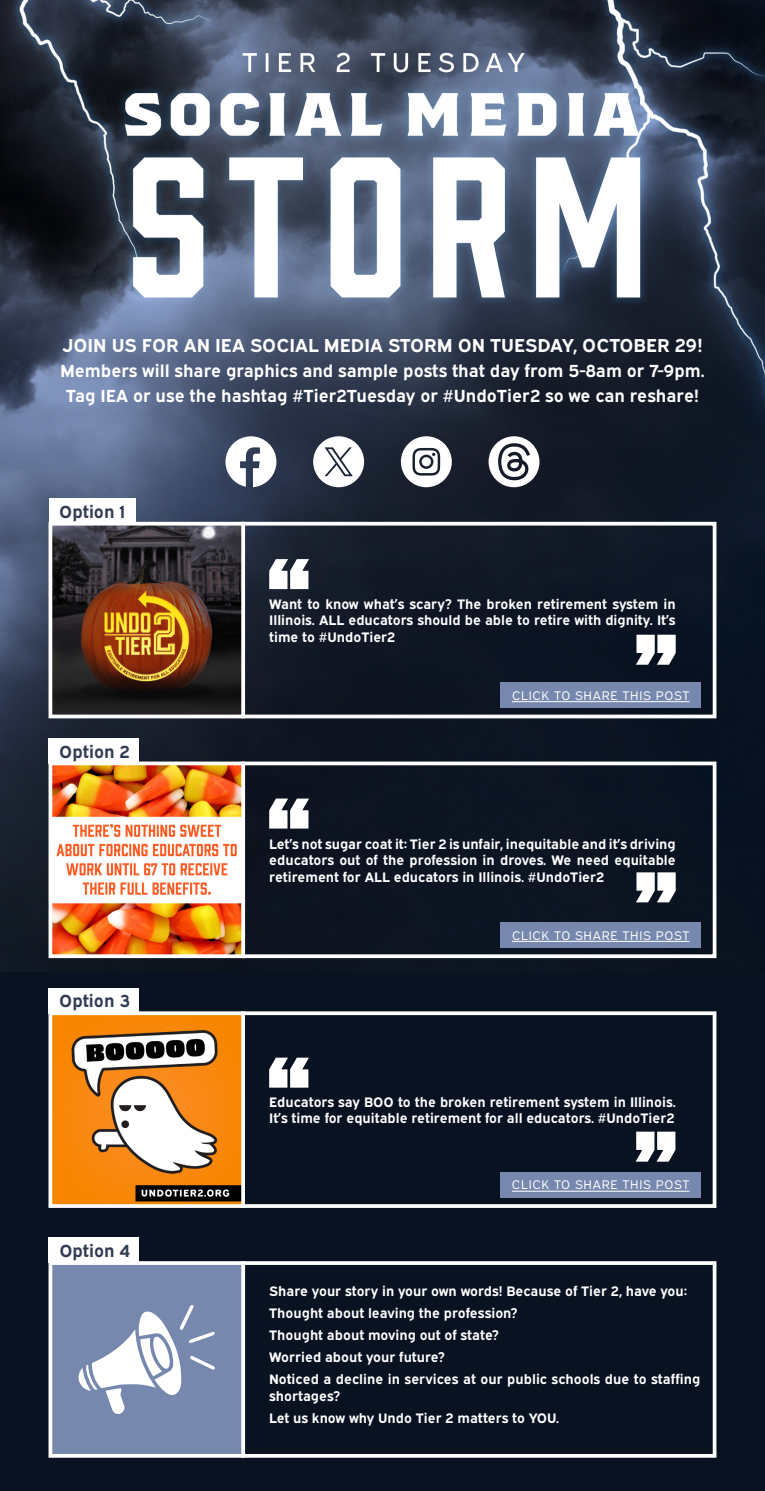
<style>
.page{position:relative;width:765px;height:1491px;background:#fff}
.page>*{position:absolute;margin:0;border:0;box-sizing:border-box;transform-origin:0 0}
.t1{font:700 18.75px "Expressway Rg";color:#fff}
.t2{font:700 17.5px/25px "Expressway Rg";color:#fff;text-align:center}
.t3{font:700 17.5px "Expressway Rg";color:#313b52}
.t4{font:700 13.75px/16.5px "Expressway Rg";color:#fff;text-align:justify}
.t5{font:12.5px "Expressway Bk";letter-spacing:.06em;color:#fff}
</style>
<div class="page">
<img style="left:0;top:0;width:765px;height:972px">
<div style="left:241px;top:522px;width:475px;height:196px;border:4px solid #fff"></div>
<div style="left:49px;top:498px;width:87px;height:26px;background:#fff"></div>
<img style="left:54px;top:527px;width:186px;height:186px">
<div style="left:49px;top:522px;width:196px;height:196px;border:4px solid #fff"></div>
<svg style="left:269px;top:559px;width:40px;height:30px"></svg>
<svg style="left:636px;top:635px;width:40px;height:30px"></svg>
<div style="left:500px;top:682px;width:200px;height:26px;background:#7688ad"></div>
<hr style="left:512px;top:701px;width:177px;height:1px;background:#fff">
<div style="left:241px;top:761px;width:475px;height:197px;border:4px solid #fff"></div>
<div style="left:49px;top:738px;width:90px;height:25px;background:#fff"></div>
<img style="left:54px;top:766px;width:186px;height:187px">
<div style="left:49px;top:761px;width:196px;height:197px;border:4px solid #fff"></div>
<svg style="left:269px;top:798px;width:40px;height:30px"></svg>
<svg style="left:636px;top:872px;width:40px;height:30px"></svg>
<div style="left:500px;top:922px;width:200px;height:25px;background:#7688ad"></div>
<hr style="left:512px;top:941px;width:177px;height:1px;background:#fff">
<div style="left:0;top:972px;width:765px;height:519px;background:#081221"></div>
<div style="left:241px;top:1011px;width:475px;height:197px;border:4px solid #fff"></div>
<div style="left:48px;top:987px;width:91px;height:26px;background:#fff"></div>
<img style="left:53px;top:1016px;width:187px;height:187px">
<div style="left:48px;top:1011px;width:197px;height:197px;border:4px solid #fff"></div>
<svg style="left:269px;top:1057px;width:40px;height:30px"></svg>
<svg style="left:636px;top:1131px;width:39px;height:30px"></svg>
<div style="left:500px;top:1171px;width:200px;height:26px;background:#7688ad"></div>
<hr style="left:512px;top:1191px;width:177px;height:1px;background:#fff">
<div style="left:241px;top:1261px;width:475px;height:196px;border:4px solid #fff"></div>
<div style="left:49px;top:1237px;width:90px;height:26px;background:#fff"></div>
<div style="left:49px;top:1261px;width:196px;height:196px;background:#7688ad;border:4px solid #fff"></div>
<svg style="left:78px;top:1305px;width:137px;height:109px"></svg>
<svg style="left:225px;top:436px;width:51px;height:51px"></svg>
<svg style="left:401px;top:436px;width:51px;height:51px"></svg>
<svg style="left:489px;top:436px;width:51px;height:51px"></svg>
<svg style="left:313px;top:436px;width:51px;height:51px"></svg>
<p class="t1" style="left:62px;top:330px;width:642px">JOIN US FOR AN IEA SOCIAL MEDIA STORM ON TUESDAY, OCTOBER 29!</p>
<p class="t2" style="left:60px;top:356px;width:646px">Members will share graphics and sample posts that day from 5-8am or 7-9pm.<br>Tag IEA or use the hashtag #Tier2Tuesday or #UndoTier2 so we can reshare!</p>
<p class="t3" style="left:59px;top:498px;width:67px">Option 1</p>
<p class="t3" style="left:59px;top:737px;width:72px">Option 2</p>
<p class="t3" style="left:59px;top:987px;width:72px">Option 3</p>
<p class="t3" style="left:59px;top:1237px;width:72px">Option 4</p>
<p class="t4" style="left:269px;top:594px;width:408px">Want to know what’s scary? The broken retirement system in Illinois. ALL educators should be able to retire with dignity. It’s time to #UndoTier2</p>
<p class="t5" style="left:512px;top:686px;width:179px">CLICK TO SHARE THIS POST</p>
<p class="t4" style="left:269px;top:834px;width:408px">Let’s not sugar coat it: Tier 2 is unfair, inequitable and it’s driving educators out of the profession in droves. We need equitable retirement for ALL educators in Illinois. #UndoTier2</p>
<p class="t5" style="left:512px;top:925px;width:179px">CLICK TO SHARE THIS POST</p>
<p class="t4" style="left:269px;top:1092px;width:408px">Educators say BOO to the broken retirement system in Illinois.<br>It’s time for equitable retirement for all educators. #UndoTier2</p>
<p class="t5" style="left:512px;top:1175px;width:179px">CLICK TO SHARE THIS POST</p>
<p class="t4" style="left:269px;top:1281px;width:420px">Share your story in your own words! Because of Tier 2, have you:</p>
<p class="t4" style="left:269px;top:1303px;width:250px">Thought about leaving the profession?</p>
<p class="t4" style="left:269px;top:1325px;width:231px">Thought about moving out of state?</p>
<p class="t4" style="left:269px;top:1347px;width:177px">Worried about your future?</p>
<p class="t4" style="left:269px;top:1370px;width:433px">Noticed a decline in services at our public schools due to staffing shortages?</p>
<p class="t4" style="left:269px;top:1408px;width:291px">Let us know why Undo Tier 2 matters to YOU.</p>
</div>
